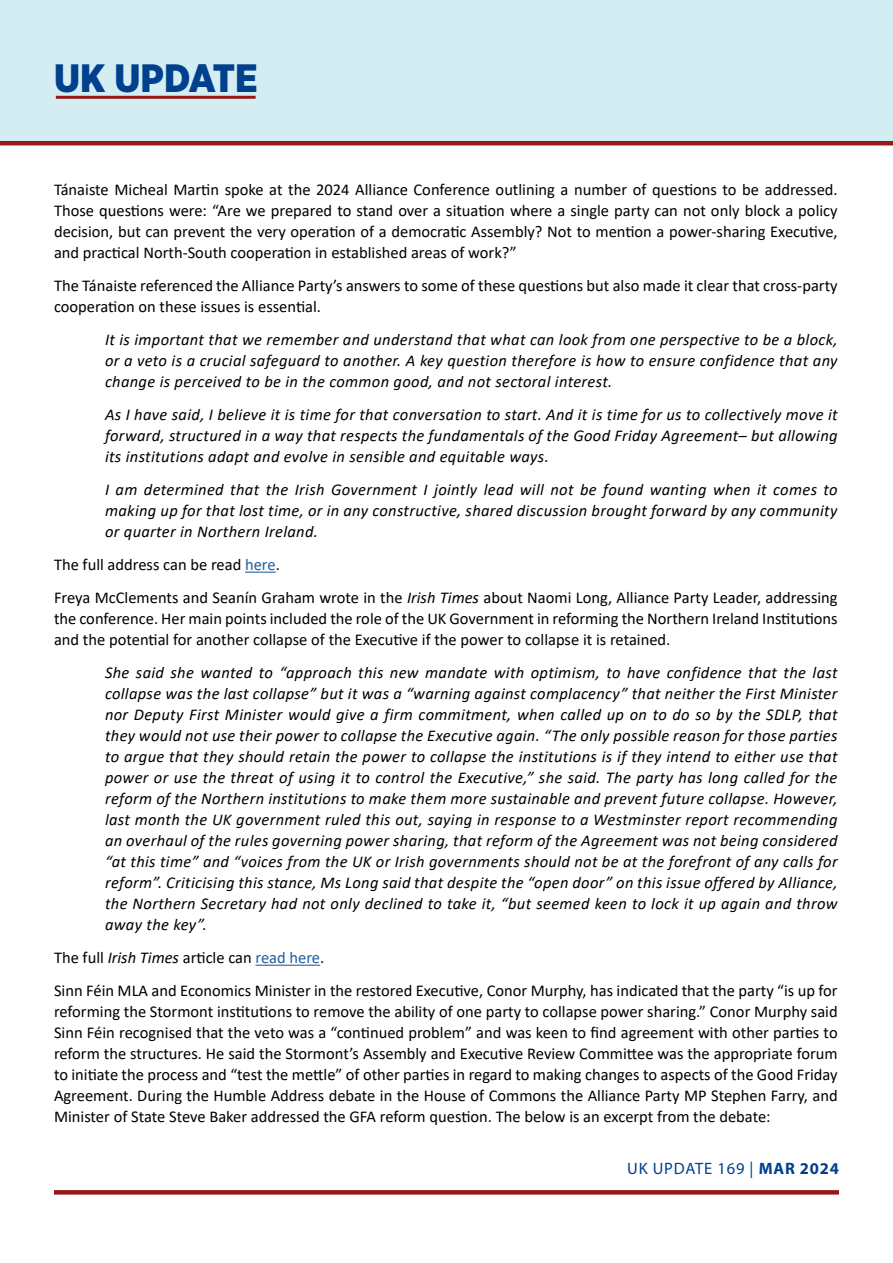
<style>
.page{position:relative;width:893px;height:1263px;background:#fff}
.page>*{position:absolute;margin:0;border:0;box-sizing:border-box;transform-origin:0 0}
.t1{font:900 39.6px "Gotham Narrow";color:#00408d}
.t2{font:italic 16.5px/21px "Calibri";letter-spacing:.02em;color:#000;text-align:justify}
.t3{font:16.5px/21px "Calibri";color:#000}
.t4{font:16.5px "Myriad Pro";letter-spacing:.05em;color:#00408d}
.s1{color:#215e9e}
.s2{font-style:italic}
.s3{font-weight:700}
</style>
<div class="page">
<div style="left:0;top:0;width:893px;height:142px;background:#d3edf2"></div>
<hr style="left:0;top:141px;width:893px;height:4px;background:#971819">
<hr style="left:56px;top:96px;width:200px;height:3px;background:#971819">
<svg style="left:54px;top:1190px;width:785px;height:4px;background:#991d1e"></svg>
<hr style="left:245px;top:572px;width:31px;height:1px;background:#215e9e">
<hr style="left:255px;top:965px;width:65px;height:1px;background:#215e9e">
<h1 class="t1" style="left:54px;top:52px;width:205px">UK UPDATE</h1>
<p class="t3" style="left:54px;top:179px;width:785px;text-align:justify">Tánaiste Micheal Martin spoke at the 2024 Alliance Conference outlining a number of questions to be addressed.<br>Those questions were: “Are we prepared to stand over a situation where a single party can not only block a policy decision, but can prevent the very operation of a democratic Assembly? Not to mention a power-sharing Executive, and practical North-South cooperation in established areas of work?”</p>
<p class="t3" style="left:54px;top:275px;width:785px">The Tánaiste referenced the Alliance Party’s answers to some of these questions but also made it clear that cross-party cooperation on these issues is essential.</p>
<p class="t2" style="left:105px;top:329px;width:734px">It is important that we remember and understand that what can look from one perspective to be a block, or a veto is a crucial safeguard to another. A key question therefore is how to ensure confidence that any change is perceived to be in the common good, and not sectoral interest.</p>
<p class="t2" style="left:105px;top:404px;width:734px">As I have said, I believe it is time for that conversation to start. And it is time for us to collectively move it forward, structured in a way that respects the fundamentals of the Good Friday Agreement– but allowing its institutions adapt and evolve in sensible and equitable ways.</p>
<p class="t2" style="left:105px;top:479px;width:734px">I am determined that the Irish Government I jointly lead will not be found wanting when it comes to making up for that lost time, or in any constructive, shared discussion brought forward by any community or quarter in Northern Ireland.</p>
<p class="t3" style="left:54px;top:548px;width:785px;line-height:33px">The full address can be read <span class="s1">here</span>.<br>Freya McClements and Seanín Graham wrote in the <span class="s2">Irish Times</span> about Naomi Long, Alliance Party Leader, addressing</p>
<p class="t3" style="left:54px;top:608px;width:785px">the conference. Her main points included the role of the UK Government in reforming the Northern Ireland Institutions and the potential for another collapse of the Executive if the power to collapse it is retained.</p>
<p class="t2" style="left:105px;top:662px;width:734px">She said she wanted to “approach this new mandate with optimism, to have confidence that the last collapse was the last collapse” but it was a “warning against complacency” that neither the First Minister nor Deputy First Minister would give a firm commitment, when called up on to do so by the SDLP, that they would not use their power to collapse the Executive again. “The only possible reason for those parties to argue that they should retain the power to collapse the institutions is if they intend to either use that power or use the threat of using it to control the Executive,” she said. The party has long called for the reform of the Northern institutions to make them more sustainable and prevent future collapse. However, last month the UK government ruled this out, saying in response to a Westminster report recommending an overhaul of the rules governing power sharing, that reform of the Agreement was not being considered “at this time” and “voices from the UK or Irish governments should not be at the forefront of any calls for reform”. Criticising this stance, Ms Long said that despite the “open door” on this issue offered by Alliance, the Northern Secretary had not only declined to take it, “but seemed keen to lock it up again and throw away the key”.</p>
<p class="t3" style="left:54px;top:941px;width:785px;line-height:33px">The full <span class="s2">Irish Times</span> article can <span class="s1">read here</span>.<br>Sinn Féin MLA and Economics Minister in the restored Executive, Conor Murphy, has indicated that the party “is up for</p>
<p class="t3" style="left:54px;top:1001px;width:785px;text-align:justify">reforming the Stormont institutions to remove the ability of one party to collapse power sharing.” Conor Murphy said Sinn Féin recognised that the veto was a “continued problem” and was keen to find agreement with other parties to reform the structures. He said the Stormont’s Assembly and Executive Review Committee was the appropriate forum to initiate the process and “test the mettle” of other parties in regard to making changes to aspects of the Good Friday Agreement. During the Humble Address debate in the House of Commons the Alliance Party MP Stephen Farry, and Minister of State Steve Baker addressed the GFA reform question. The below is an excerpt from the debate:</p>
<p class="t4" style="left:627px;top:1158px;width:213px">UK UPDATE 169 | <span class="s3">MAR 2024</span></p>
</div>
